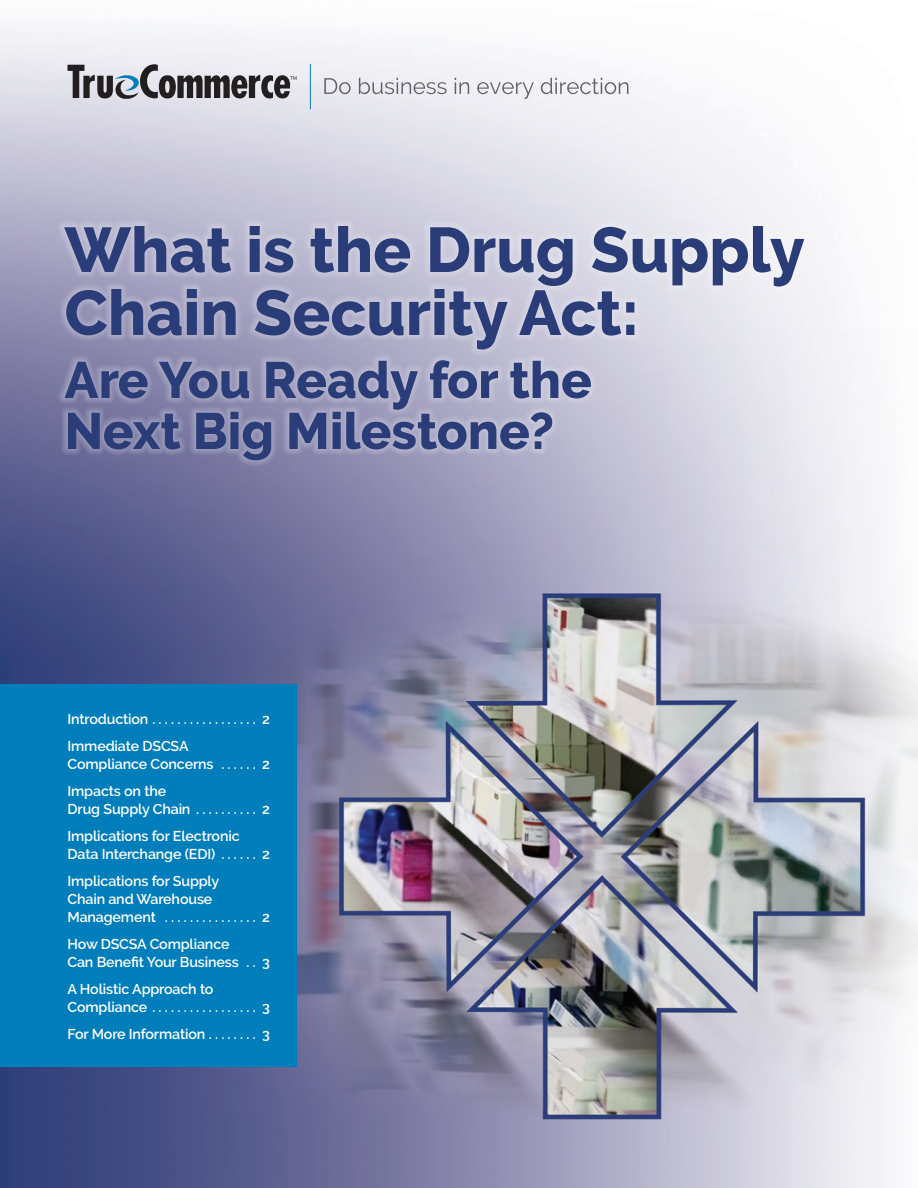
<style>
.page{position:relative;width:918px;height:1188px;background:#fff}
.page>*{position:absolute;margin:0;border:0;box-sizing:border-box;transform-origin:0 0}
.t1{font:800 63px/63px "Raleway";color:#2a3d79}
.t2{font:800 51px "Raleway";color:#2a3d79}
.Body{font:600 14.25px/18px "Raleway";letter-spacing:-.01em;color:#fff}
</style>
<div class="page">
<img style="left:0;top:26px;width:918px;height:1162px">
<div style="left:57px;top:219px;width:754px;height:248px;background:#fff;opacity:.5"></div>
<div style="left:0;top:684px;width:297px;height:382px;background:#007dbb"></div>
<svg style="left:68px;top:64px;width:229px;height:36px;background:#98989e"></svg>
<svg style="left:324px;top:78px;width:27px;height:16px"></svg>
<svg style="left:359px;top:78px;width:88px;height:16px"></svg>
<svg style="left:455px;top:78px;width:14px;height:16px"></svg>
<svg style="left:477px;top:82px;width:57px;height:17px"></svg>
<svg style="left:541px;top:78px;width:88px;height:16px"></svg>
<hr style="left:310px;top:64px;width:1px;height:45px;background:#007dbb">
<p class="t1" style="left:64px;top:219px;width:742px">What is the Drug Supply<br>Chain Security Act:</p>
<p class="t2" style="left:64px;top:351px;width:529px">Are You Ready for the</p>
<p class="t2" style="left:64px;top:402px;width:491px">Next Big Milestone?</p>
<p class="Body" style="left:68px;top:710px;width:204px">Introduction . . . . . . . . . . . . . . . . 2</p>
<p class="Body" style="left:68px;top:737px;width:204px">Immediate DSCSA<br>Compliance Concerns . . . . . 2</p>
<p class="Body" style="left:68px;top:782px;width:204px">Impacts on the<br>Drug Supply Chain . . . . . . . . . 2</p>
<p class="Body" style="left:68px;top:827px;width:204px">Implications for Electronic<br>Data Interchange (EDI) . . . . . 2</p>
<p class="Body" style="left:68px;top:872px;width:204px">Implications for Supply<br>Chain and Warehouse<br>Management . . . . . . . . . . . . . . 2</p>
<p class="Body" style="left:68px;top:935px;width:204px">How DSCSA Compliance<br>Can Benefit Your Business . 3</p>
<p class="Body" style="left:68px;top:980px;width:204px">A Holistic Approach to<br>Compliance . . . . . . . . . . . . . . . . 3</p>
<p class="Body" style="left:68px;top:1025px;width:204px">For More Information . . . . . . . 3</p>
</div>
